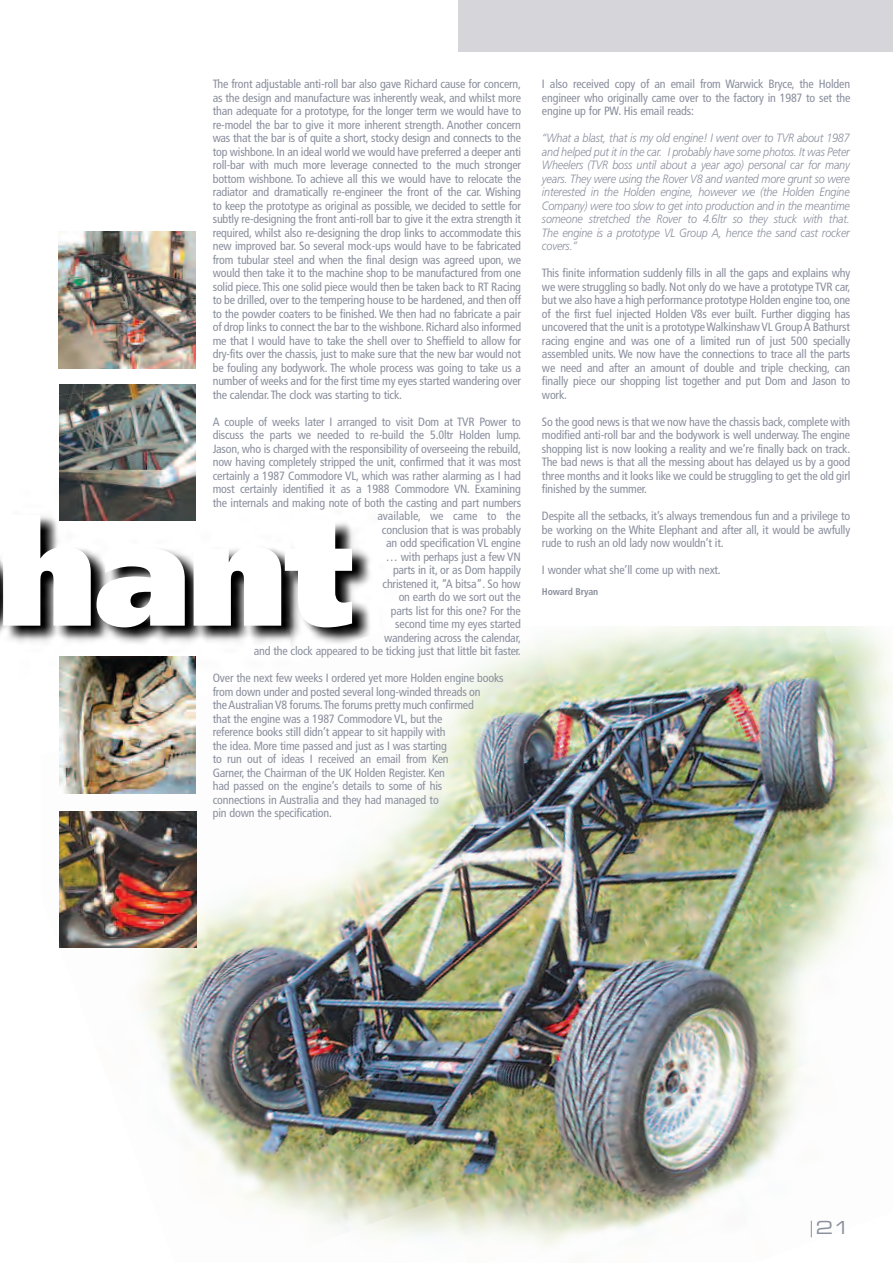
<style>
.page{position:relative;width:893px;height:1263px;background:#fff}
.page>*{position:absolute;margin:0;border:0;box-sizing:border-box;transform-origin:0 0}
.t1{font:900 147.75px "Frutiger";color:#fff}
.t2{font:18px "Eurostile Extended Two";color:#8a8f9d}
.t3{font:condensed 12px/13.5px "Frutiger";letter-spacing:-.015em;color:#8a8f9d;text-align:justify}
.t4{font:italic 300 12px/13.5px "Frutiger";letter-spacing:-.015em;color:#8a8f9d;text-align:justify;scale:.9 1}
.t5{font:700 condensed 9.75px "Frutiger";letter-spacing:-.015em;color:#8a8f9d}
</style>
<div class="page">
<img style="left:0;top:516px;width:370px;height:127px">
<img style="left:42px;top:626px;width:851px;height:621px">
<svg style="left:811px;top:1221px;width:1px;height:16px"></svg>
<img style="left:59px;top:232px;width:137px;height:137px">
<img style="left:59px;top:384px;width:137px;height:137px">
<img style="left:59px;top:657px;width:137px;height:136px">
<img style="left:60px;top:811px;width:137px;height:137px">
<div style="left:458px;top:0;width:435px;height:52px;background:#d6d5da"></div>
<p class="t3" style="left:213px;top:78px;width:310px">The front adjustable anti-roll bar also gave Richard cause for concern, as the design and manufacture was inherently weak, and whilst more than adequate for a prototype, for the longer term we would have to re-model the bar to give it more inherent strength. Another concern was that the bar is of quite a short, stocky design and connects to the top wishbone. In an ideal world we would have preferred a deeper anti roll-bar with much more leverage connected to the much stronger bottom wishbone. To achieve all this we would have to relocate the radiator and dramatically re-engineer the front of the car. Wishing to keep the prototype as original as possible, we decided to settle for subtly re-designing the front anti-roll bar to give it the extra strength it required, whilst also re-designing the drop links to accommodate this new improved bar. So several mock-ups would have to be fabricated from tubular steel and when the final design was agreed upon, we would then take it to the machine shop to be manufactured from one solid piece.This one solid piece would then be taken back to RT Racing to be drilled, over to the tempering house to be hardened, and then off to the powder coaters to be finished. We then had no fabricate a pair of drop links to connect the bar to the wishbone. Richard also informed me that I would have to take the shell over to Sheffield to allow for dry-fits over the chassis, just to make sure that the new bar would not be fouling any bodywork. The whole process was going to take us a number of weeks and for the first time my eyes started wandering over the calendar. The clock was starting to tick.</p>
<p class="t3" style="left:213px;top:416px;width:310px;text-align:right">A couple of weeks later I arranged to visit Dom at TVR Power to discuss the parts we needed to re-build the 5.0ltr Holden lump.<br>Jason, who is charged with the responsibility of overseeing the rebuild, now having completely stripped the unit, confirmed that it was most certainly a 1987 Commodore VL, which was rather alarming as I had most certainly identified it as a 1988 Commodore VN. Examining the internals and making note of both the casting and part numbers available, we came to the<br>conclusion that is was probably<br>an odd specification VL engine<br>… with perhaps just a few VN<br>parts in it, or as Dom happily<br>christened it, “A bitsa”. So how<br>on earth do we sort out the<br>parts list for this one? For the<br>second time my eyes started<br>wandering across the calendar,<br>and the clock appeared to be ticking just that little bit faster.</p>
<p class="t3" style="left:213px;top:672px;width:292px;text-align:left">Over the next few weeks I ordered yet more Holden engine books from down under and posted several long-winded threads on<br>the Australian V8 forums.The forums pretty much confirmed<br>that the engine was a 1987 Commodore VL, but the<br>reference books still didn’t appear to sit happily with<br>the idea. More time passed and just as I was starting<br>to run out of ideas I received an email from Ken<br>Garner, the Chairman of the UK Holden Register. Ken<br>had passed on the engine’s details to some of his<br>connections in Australia and they had managed to<br>pin down the specification.</p>
<h1 class="t1" style="left:-4px;top:515px;width:358px">hant</h1>
<p class="t3" style="left:542px;top:78px;width:310px">I also received copy of an email from Warwick Bryce, the Holden engineer who originally came over to the factory in 1987 to set the engine up for PW. His email reads:</p>
<p class="t4" style="left:542px;top:132px;width:344px">“What a blast, that is my old engine! I went over to TVR about 1987 and helped put it in the car. I probably have some photos. It was Peter Wheelers (TVR boss until about a year ago) personal car for many years. They were using the Rover V8 and wanted more grunt so were interested in the Holden engine, however we (the Holden Engine Company) were too slow to get into production and in the meantime someone stretched the Rover to 4.6ltr so they stuck with that.<br>The engine is a prototype VL Group A, hence the sand cast rocker covers.”</p>
<p class="t3" style="left:542px;top:267px;width:310px">This finite information suddenly fills in all the gaps and explains why we were struggling so badly. Not only do we have a prototype TVR car, but we also have a high performance prototype Holden engine too, one of the first fuel injected Holden V8s ever built. Further digging has uncovered that the unit is a prototype Walkinshaw VL Group A Bathurst racing engine and was one of a limited run of just 500 specially assembled units. We now have the connections to trace all the parts we need and after an amount of double and triple checking, can finally piece our shopping list together and put Dom and Jason to work.</p>
<p class="t3" style="left:542px;top:416px;width:310px">So the good news is that we now have the chassis back, complete with modified anti-roll bar and the bodywork is well underway. The engine shopping list is now looking a reality and we’re finally back on track.<br>The bad news is that all the messing about has delayed us by a good three months and it looks like we could be struggling to get the old girl finished by the summer.</p>
<p class="t3" style="left:542px;top:510px;width:310px">Despite all the setbacks, it’s always tremendous fun and a privilege to be working on the White Elephant and after all, it would be awfully rude to rush an old lady now wouldn’t it.</p>
<p class="t3" style="left:542px;top:564px;width:180px">I wonder what she’ll come up with next.</p>
<p class="t5" style="left:542px;top:588px;width:58px">Howard Bryan</p>
<h2 class="t2" style="left:816px;top:1221px;width:36px">21</h2>
</div>
